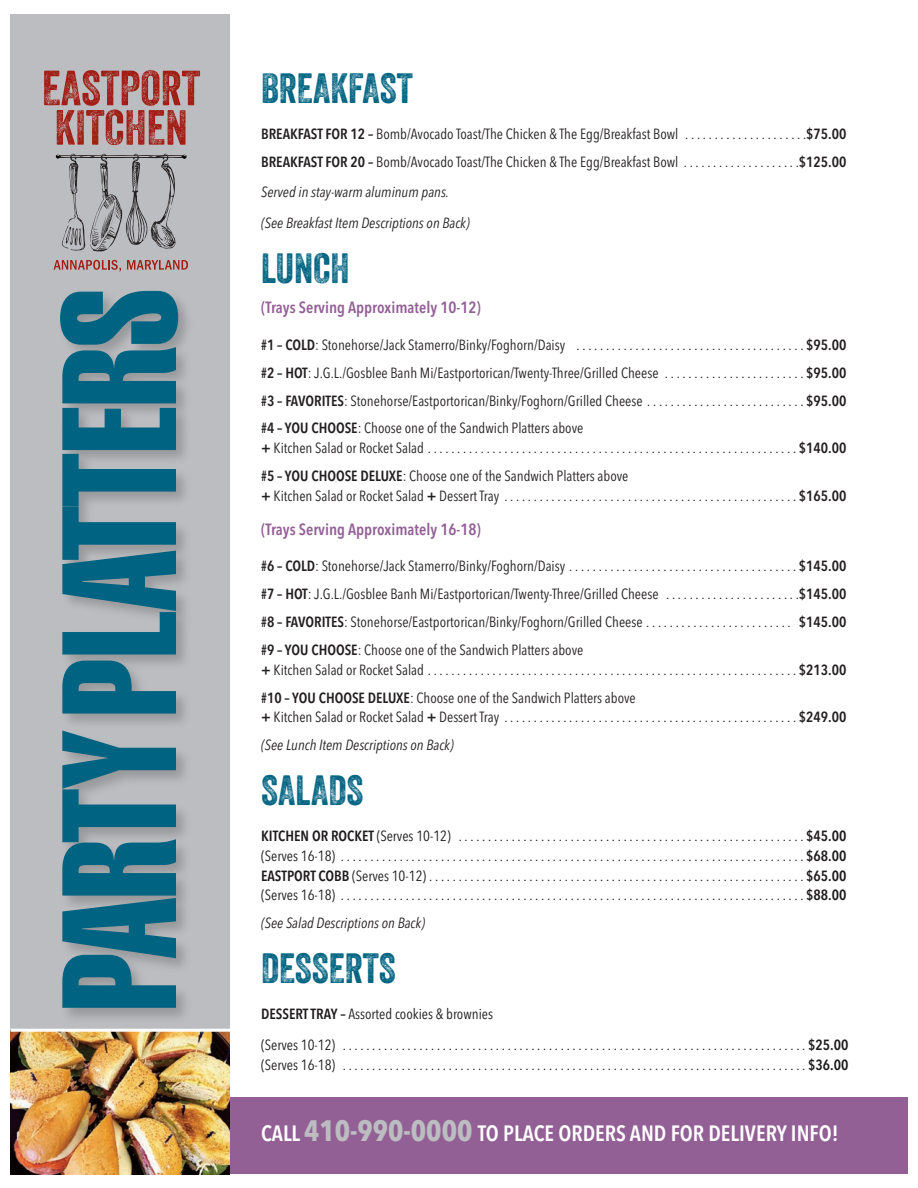
<style>
.page{position:relative;width:918px;height:1188px;background:#fff}
.page>*{position:absolute;margin:0;border:0;box-sizing:border-box;transform-origin:0 0}
.t1{font:159.6px "Helvetica Extra Compressed";color:#006381}
.t2{font:41.1px "Veneer Two";color:#006381}
.t3{font:600 22.05px "Avenir Next Condensed";color:#fff}
.t4{font:600 16.05px "Avenir Next Condensed";color:#936096}
.t5{font:14.7px/27.9px "Avenir Next Condensed";color:#231f20}
.t6{font:14.7px/19.8px "Avenir Next Condensed";color:#1e1b1b;text-align:justify}
.t7{font:italic 14.7px/30.8px "Avenir Next Condensed";color:#231f20}
.s1{font-weight:600}
.s2{font-style:italic}
.s3{font-weight:600;color:#231f20}
.s4{font-weight:700;font-size:29.25px;color:#bcbdc0}
</style>
<div class="page">
<div style="left:222px;top:1097px;width:685px;height:77px;background:#936096"></div>
<div style="left:11px;top:14px;width:219px;height:1160px;background:#bcbdc0"></div>
<svg style="left:56px;top:154px;width:131px;height:98px"></svg>
<svg style="left:55px;top:260px;width:63px;height:4px"></svg>
<svg style="left:127px;top:260px;width:61px;height:4px"></svg>
<svg style="left:44px;top:70px;width:156px;height:75px"></svg>
<img style="left:10px;top:264px;width:220px;height:766px">
<img style="left:11px;top:1032px;width:219px;height:142px">
<hr style="left:11px;top:1029px;width:225px;height:3px;background:#fff">
<h1 class="t1" style="left:62px;top:1011px;width:724px;rotate:-90deg">PARTY PLATTERS</h1>
<h2 class="t2" style="left:261px;top:73px;width:153px">BREAKFAST</h2>
<p class="t5" style="left:261px;top:120px;width:587px"><span class="s1">BREAKFAST FOR 12 –</span> Bomb/Avocado Toast/The Chicken &amp; The Egg/Breakfast Bowl . . . . . . . . . . . . . . . . . . . . .<span class="s1">$75.00<br>BREAKFAST FOR 20 –</span> Bomb/Avocado Toast/The Chicken &amp; The Egg/Breakfast Bowl . . . . . . . . . . . . . . . . . . . .<span class="s1">$125.00</span></p>
<p class="t7" style="left:261px;top:177px;width:210px">Served in stay-warm aluminum pans. (See Breakfast Item Descriptions on Back)</p>
<h2 class="t2" style="left:261px;top:253px;width:90px">LUNCH</h2>
<p class="t4" style="left:261px;top:294px;width:221px">(Trays Serving Approximately 10-12)</p>
<p class="t5" style="left:261px;top:330px;width:587px;text-align:justify"><span class="s1">#1 – COLD</span>: Stonehorse/Jack Stamerro/Binky/Foghorn/Daisy . . . . . . . . . . . . . . . . . . . . . . . . . . . . . . . . . . . . . . . <span class="s1">$95.00 #2 – HOT</span>: J.G.L./Gosblee Banh Mi/Eastportorican/Twenty-Three/Grilled Cheese . . . . . . . . . . . . . . . . . . . . . . . . <span class="s1">$95.00 #3 – FAVORITES</span>: Stonehorse/Eastportorican/Binky/Foghorn/Grilled Cheese . . . . . . . . . . . . . . . . . . . . . . . . . . . <span class="s1">$95.00 #4 – YOU CHOOSE</span>: Choose one of the Sandwich Platters above</p>
<p class="t5" style="left:261px;top:433px;width:587px"><span class="s1">+</span> Kitchen Salad or Rocket Salad . . . . . . . . . . . . . . . . . . . . . . . . . . . . . . . . . . . . . . . . . . . . . . . . . . . . . . . . . . . . . . . <span class="s1">$140.00 #5 – YOU CHOOSE DELUXE</span>: Choose one of the Sandwich Platters above</p>
<p class="t5" style="left:261px;top:481px;width:587px"><span class="s1">+</span> Kitchen Salad or Rocket Salad <span class="s1">+</span> Dessert Tray . . . . . . . . . . . . . . . . . . . . . . . . . . . . . . . . . . . . . . . . . . . . . . . . . . <span class="s1">$165.00</span></p>
<p class="t4" style="left:261px;top:515px;width:221px">(Trays Serving Approximately 16-18)</p>
<p class="t5" style="left:261px;top:552px;width:587px;text-align:justify"><span class="s1">#6 – COLD</span>: Stonehorse/Jack Stamerro/Binky/Foghorn/Daisy . . . . . . . . . . . . . . . . . . . . . . . . . . . . . . . . . . . . . . . <span class="s1">$145.00 #7 – HOT</span>: J.G.L./Gosblee Banh Mi/Eastportorican/Twenty-Three/Grilled Cheese . . . . . . . . . . . . . . . . . . . . . . .<span class="s1">$145.00 #8 – FAVORITES</span>: Stonehorse/Eastportorican/Binky/Foghorn/Grilled Cheese . . . . . . . . . . . . . . . . . . . . . . . . . <span class="s1">$145.00 #9 – YOU CHOOSE</span>: Choose one of the Sandwich Platters above</p>
<p class="t5" style="left:261px;top:655px;width:587px"><span class="s1">+</span> Kitchen Salad or Rocket Salad . . . . . . . . . . . . . . . . . . . . . . . . . . . . . . . . . . . . . . . . . . . . . . . . . . . . . . . . . . . . . . . <span class="s1">$213.00 #10 – YOU CHOOSE DELUXE</span>: Choose one of the Sandwich Platters above</p>
<p class="t5" style="left:261px;top:703px;width:587px"><span class="s1">+</span> Kitchen Salad or Rocket Salad <span class="s1">+</span> Dessert Tray . . . . . . . . . . . . . . . . . . . . . . . . . . . . . . . . . . . . . . . . . . . . . . . . . . <span class="s1">$249.00 </span><span class="s2">(See Lunch Item Descriptions on Back)</span></p>
<h2 class="t2" style="left:261px;top:775px;width:104px">SALADS</h2>
<p class="t6" style="left:261px;top:825px;width:587px"><span class="s1">KITCHEN OR ROCKET</span> (Serves 10-12) . . . . . . . . . . . . . . . . . . . . . . . . . . . . . . . . . . . . . . . . . . . . . . . . . . . . . . . . . . . <span class="s1">$45.00 </span>(Serves 16-18) . . . . . . . . . . . . . . . . . . . . . . . . . . . . . . . . . . . . . . . . . . . . . . . . . . . . . . . . . . . . . . . . . . . . . . . . . . . . . . . <span class="s1">$68.00<br>EASTPORT COBB</span> (Serves 10-12) . . . . . . . . . . . . . . . . . . . . . . . . . . . . . . . . . . . . . . . . . . . . . . . . . . . . . . . . . . . . . . . . <span class="s1">$65.00 </span>(Serves 16-18) . . . . . . . . . . . . . . . . . . . . . . . . . . . . . . . . . . . . . . . . . . . . . . . . . . . . . . . . . . . . . . . . . . . . . . . . . . . . . . . <span class="s1">$88.00</span></p>
<p class="t7" style="left:261px;top:908px;width:165px">(See Salad Descriptions on Back)</p>
<h2 class="t2" style="left:261px;top:953px;width:136px">DESSERTS</h2>
<p class="t6" style="left:261px;top:998px;width:589px;line-height:30.8px"><span class="s1">DESSERT TRAY</span> <span class="s3">–</span> Assorted cookies &amp; brownies<br>(Serves 10-12) . . . . . . . . . . . . . . . . . . . . . . . . . . . . . . . . . . . . . . . . . . . . . . . . . . . . . . . . . . . . . . . . . . . . . . . . . . . . . . . <span class="s1">$25.00</span></p>
<p class="t6" style="left:261px;top:1054px;width:589px">(Serves 16-18) . . . . . . . . . . . . . . . . . . . . . . . . . . . . . . . . . . . . . . . . . . . . . . . . . . . . . . . . . . . . . . . . . . . . . . . . . . . . . . . <span class="s1">$36.00</span></p>
<h3 class="t3" style="left:261px;top:1114px;width:579px">CALL <span class="s4">410-990-0000</span> TO PLACE ORDERS AND FOR DELIVERY INFO!</h3>
</div>
